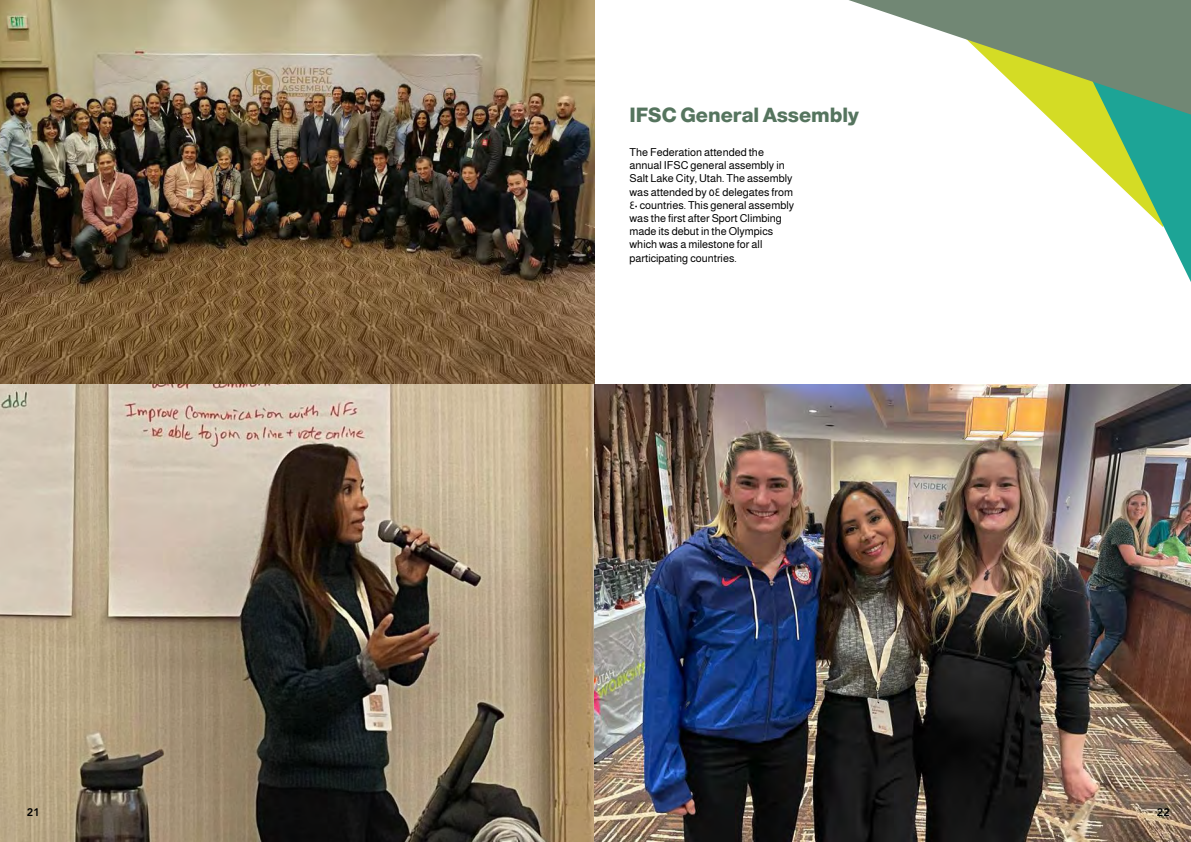
<style>
.page{position:relative;width:1191px;height:842px;background:#fff}
.page>*{position:absolute;margin:0;border:0;box-sizing:border-box;transform-origin:0 0}
.t1{font:800 20px "Almarai";color:#55745e}
.t2{font:700 12px "Bahij Janna";color:#000}
.t3{font:11px/13.2px "Almarai";color:#000}
</style>
<div class="page">
<img style="left:0;top:0;width:594px;height:384px">
<img style="left:593px;top:384px;width:598px;height:458px">
<img style="left:0;top:384px;width:593px;height:458px">
<svg style="left:849px;top:0;width:342px;height:282px"></svg>
<h1 class="t1" style="left:629px;top:100px;width:231px">IFSC General Assembly</h1>
<p class="t3" style="left:629px;top:146px;width:166px">The Federation attended the annual IFSC general assembly in<br>Salt Lake City, Utah. The assembly was attended by 54 delegates from<br>40 countries. This general assembly was the first after Sport Climbing made its debut in the Olympics which was a milestone for all participating countries.</p>
<p class="t2" style="left:27px;top:805px;width:14px">21</p>
<p class="t2" style="left:1157px;top:805px;width:14px">22</p>
</div>
